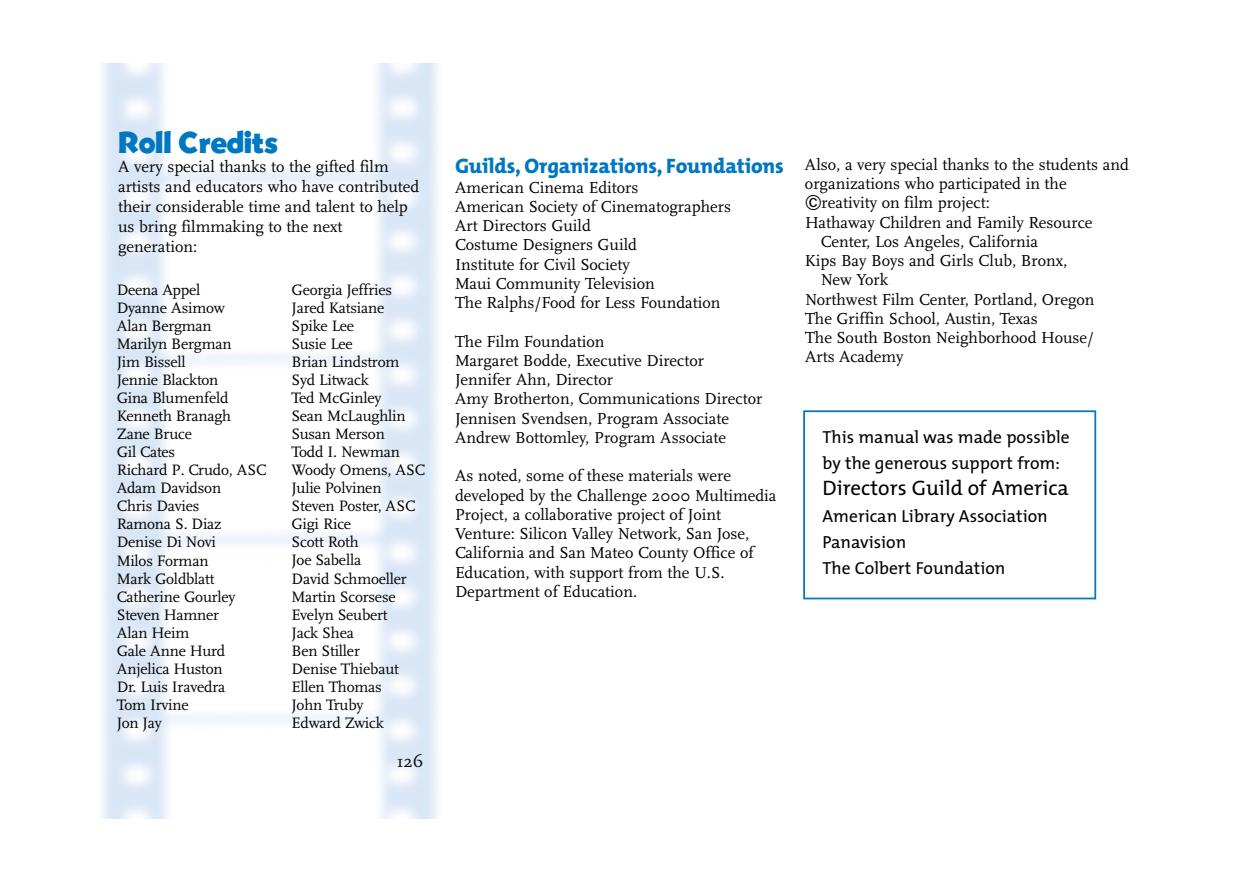
<style>
.page{position:relative;width:1260px;height:882px;background:#fff}
.page>*{position:absolute;margin:0;border:0;box-sizing:border-box;transform-origin:0 0}
.t1{font:31.5px "New Bernhard Gothic Ext Hvy";color:#0077c1}
.t2{font:800 21px "The Mix";letter-spacing:-.005em;color:#0077c1}
.t3{font:21px "The Mix";color:#000}
.t4{font:17.5px/26.2px "The Mix";color:#000}
.t5{font:17.5px "Scala";color:#000}
.t6{font:16.62px/19.2px "Scala";color:#000}
.t7{font:15.75px/18px "Scala";letter-spacing:-.01em;color:#000}
</style>
<div class="page">
<div style="left:803px;top:410px;width:293px;height:189px;border:2px solid #0077c1"></div>
<h1 class="t1" style="left:118px;top:129px;width:161px">Roll Credits</h1>
<p class="t6" style="left:118px;top:159px;width:303px;line-height:19.9px">A very special thanks to the gifted film artists and educators who have contributed their considerable time and talent to help us bring filmmaking to the next generation:</p>
<p class="t7" style="left:117px;top:282px;width:151px">Deena Appel<br>Dyanne Asimow<br>Alan Bergman<br>Marilyn Bergman<br>Jim Bissell<br>Jennie Blackton<br>Gina Blumenfeld<br>Kenneth Branagh<br>Zane Bruce<br>Gil Cates<br>Richard P. Crudo, ASC<br>Adam Davidson<br>Chris Davies<br>Ramona S. Diaz<br>Denise Di Novi<br>Milos Forman<br>Mark Goldblatt<br>Catherine Gourley<br>Steven Hamner<br>Alan Heim<br>Gale Anne Hurd<br>Anjelica Huston<br>Dr. Luis Iravedra<br>Tom Irvine<br>Jon Jay</p>
<p class="t7" style="left:292px;top:282px;width:135px">Georgia Jeffries<br>Jared Katsiane<br>Spike Lee<br>Susie Lee<br>Brian Lindstrom<br>Syd Litwack<br>Ted McGinley<br>Sean McLaughlin<br>Susan Merson<br>Todd I. Newman<br>Woody Omens, ASC<br>Julie Polvinen<br>Steven Poster, ASC<br>Gigi Rice<br>Scott Roth<br>Joe Sabella<br>David Schmoeller<br>Martin Scorsese<br>Evelyn Seubert<br>Jack Shea<br>Ben Stiller<br>Denise Thiebaut<br>Ellen Thomas<br>John Truby<br>Edward Zwick</p>
<p class="t5" style="left:397px;top:753px;width:28px">126</p>
<p class="t2" style="left:455px;top:159px;width:330px">Guilds, Organizations, Foundations</p>
<p class="t6" style="left:455px;top:179px;width:278px">American Cinema Editors<br>American Society of Cinematographers<br>Art Directors Guild<br>Costume Designers Guild<br>Institute for Civil Society<br>Maui Community Television<br>The Ralphs/Food for Less Foundation</p>
<p class="t6" style="left:455px;top:333px;width:309px">The Film Foundation<br>Margaret Bodde, Executive Director Jennifer Ahn, Director<br>Amy Brotherton, Communications Director Jennisen Svendsen, Program Associate Andrew Bottomley, Program Associate</p>
<p class="t6" style="left:455px;top:468px;width:323px">As noted, some of these materials were developed by the Challenge 2000 Multimedia Project, a collaborative project of Joint Venture: Silicon Valley Network, San Jose, California and San Mateo County Office of Education, with support from the U.S.<br>Department of Education.</p>
<p class="t6" style="left:805px;top:156px;width:325px">Also, a very special thanks to the students and</p>
<p class="t6" style="left:805px;top:176px;width:263px">organizations who participated in the</p>
<p class="t6" style="left:822px;top:195px;width:170px">reativity on film project:</p>
<p class="t6" style="left:805px;top:214px;width:289px">Hathaway Children and Family Resource</p>
<p class="t6" style="left:821px;top:233px;width:219px">Center, Los Angeles, California</p>
<p class="t6" style="left:805px;top:253px;width:264px">Kips Bay Boys and Girls Club, Bronx,</p>
<p class="t6" style="left:821px;top:272px;width:69px">New York</p>
<p class="t6" style="left:805px;top:291px;width:291px">Northwest Film Center, Portland, Oregon</p>
<p class="t6" style="left:805px;top:310px;width:234px">The Griffin School, Austin, Texas</p>
<p class="t6" style="left:805px;top:330px;width:291px">The South Boston Neighborhood House/</p>
<p class="t6" style="left:805px;top:349px;width:100px">Arts Academy</p>
<p class="t4" style="left:822px;top:426px;width:249px">This manual was made possible by the generous support from:</p>
<p class="t3" style="left:822px;top:481px;width:248px">Directors Guild of America</p>
<p class="t4" style="left:822px;top:505px;width:227px">American Library Association<br>Panavision<br>The Colbert Foundation</p>
</div>
